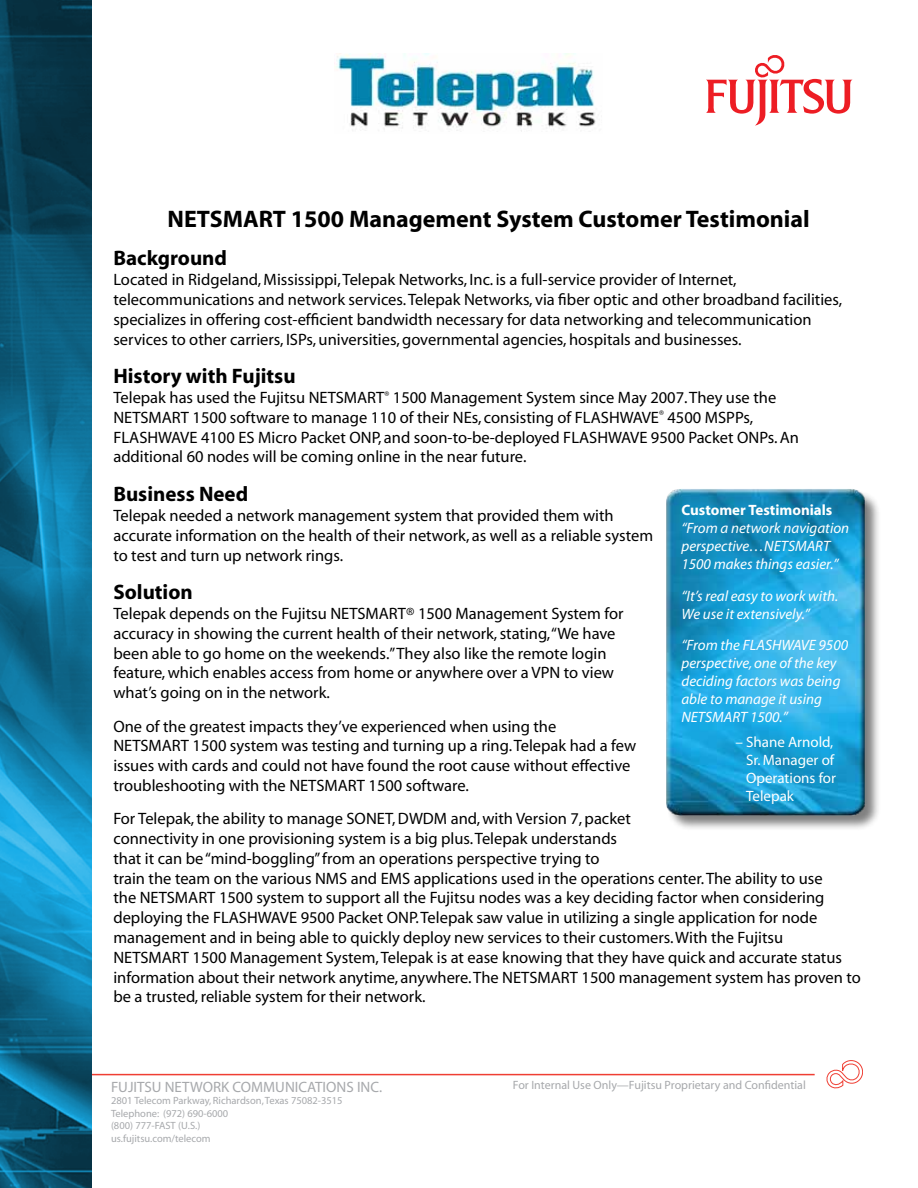
<style>
.page{position:relative;width:918px;height:1188px;background:#fff}
.page>*{position:absolute;margin:0;border:0;box-sizing:border-box;transform-origin:0 0}
.t1{font:700 24px "Myriad";color:#000}
.t2{font:700 21px "Myriad";color:#000}
.t3{font:16.5px/19.8px "Myriad";color:#000}
.t4{font:italic 15px/18px "Myriad";color:#fff}
.t5{font:15px/18px "Myriad";color:#fff}
.t6{font:15px "Myriad";color:#a7a9ac}
.t7{font:700 15px "Myriad";color:#fff}
.t8{font:12px "Myriad";color:#a7a9ac}
.t9{font:10.5px/12.6px "Myriad";color:#a7a9ac}
</style>
<div class="page">
<svg style="left:706px;top:55px;width:146px;height:71px"></svg>
<hr style="left:54px;top:1074px;width:761px;height:1px;background:#ef3e33">
<svg style="left:827px;top:1060px;width:36px;height:28px"></svg>
<img style="left:0;top:0;width:92px;height:1188px">
<img style="left:334px;top:54px;width:262px;height:78px">
<div style="left:667px;top:489px;width:214px;height:343px;background:#000;opacity:.5"></div>
<img style="left:666px;top:489px;width:201px;height:327px">
<h1 class="t1" style="left:168px;top:206px;width:644px">NETSMART 1500 Management System Customer Testimonial</h1>
<p class="t2" style="left:113px;top:248px;width:115px">Background</p>
<p class="t3" style="left:113px;top:270px;width:730px">Located in Ridgeland, Mississippi, Telepak Networks, Inc. is a full-service provider of Internet, telecommunications and network services. Telepak Networks, via fiber optic and other broadband facilities, specializes in offering cost-efficient bandwidth necessary for data networking and telecommunication services to other carriers, ISPs, universities, governmental agencies, hospitals and businesses.</p>
<p class="t2" style="left:113px;top:365px;width:184px">History with Fujitsu</p>
<p class="t3" style="left:113px;top:388px;width:687px">Telepak has used the Fujitsu NETSMART<sup>®</sup> 1500 Management System since May 2007. They use the NETSMART 1500 software to manage 110 of their NEs, consisting of FLASHWAVE<sup>®</sup> 4500 MSPPs, FLASHWAVE 4100 ES Micro Packet ONP, and soon-to-be-deployed FLASHWAVE 9500 Packet ONPs. An additional 60 nodes will be coming online in the near future.</p>
<p class="t2" style="left:113px;top:483px;width:136px">Business Need</p>
<p class="t3" style="left:113px;top:506px;width:541px">Telepak needed a network management system that provided them with accurate information on the health of their network, as well as a reliable system to test and turn up network rings.</p>
<p class="t2" style="left:113px;top:581px;width:81px">Solution</p>
<p class="t3" style="left:113px;top:604px;width:512px">Telepak depends on the Fujitsu NETSMART® 1500 Management System for accuracy in showing the current health of their network, stating, “We have been able to go home on the weekends.” They also like the remote login feature, which enables access from home or anywhere over a VPN to view what’s going on in the network.</p>
<p class="t3" style="left:113px;top:717px;width:524px">One of the greatest impacts they’ve experienced when using the<br>NETSMART 1500 system was testing and turning up a ring. Telepak had a few issues with cards and could not have found the root cause without effective troubleshooting with the NETSMART 1500 software.</p>
<p class="t3" style="left:113px;top:810px;width:749px">For Telepak, the ability to manage SONET, DWDM and, with Version 7, packet<br>connectivity in one provisioning system is a big plus. Telepak understands<br>that it can be “mind-boggling” from an operations perspective trying to<br>train the team on the various NMS and EMS applications used in the operations center. The ability to use<br>the NETSMART 1500 system to support all the Fujitsu nodes was a key deciding factor when considering deploying the FLASHWAVE 9500 Packet ONP. Telepak saw value in utilizing a single application for node management and in being able to quickly deploy new services to their customers. With the Fujitsu NETSMART 1500 Management System, Telepak is at ease knowing that they have quick and accurate status information about their network anytime, anywhere. The NETSMART 1500 management system has proven to be a trusted, reliable system for their network.</p>
<p class="t7" style="left:681px;top:502px;width:153px">Customer Testimonials</p>
<p class="t4" style="left:681px;top:520px;width:169px">“From a network navigation perspective…NETSMART<br>1500 makes things easier.”</p>
<p class="t4" style="left:681px;top:587px;width:158px">“It’s real easy to work with.<br>We use it extensively.”</p>
<p class="t4" style="left:681px;top:637px;width:168px">“From the FLASHWAVE 9500 perspective, one of the key deciding factors was being able to manage it using<br>NETSMART 1500.”</p>
<p class="t5" style="left:746px;top:733px;width:91px;text-indent:-11px">– Shane Arnold,<br>Sr. Manager of<br>Operations for<br>Telepak</p>
<p class="t6" style="left:111px;top:1079px;width:273px">FUJITSU NETWORK COMMUNICATIONS INC.</p>
<p class="t9" style="left:111px;top:1095px;width:233px">2801 Telecom Parkway, Richardson, Texas 75082-3515<br>Telephone: (972) 690-6000<br>(800) 777-FAST (U.S.)<br>us.fujitsu.com/telecom</p>
<p class="t8" style="left:513px;top:1079px;width:294px">For Internal Use Only—Fujitsu Proprietary and Confidential</p>
</div>
